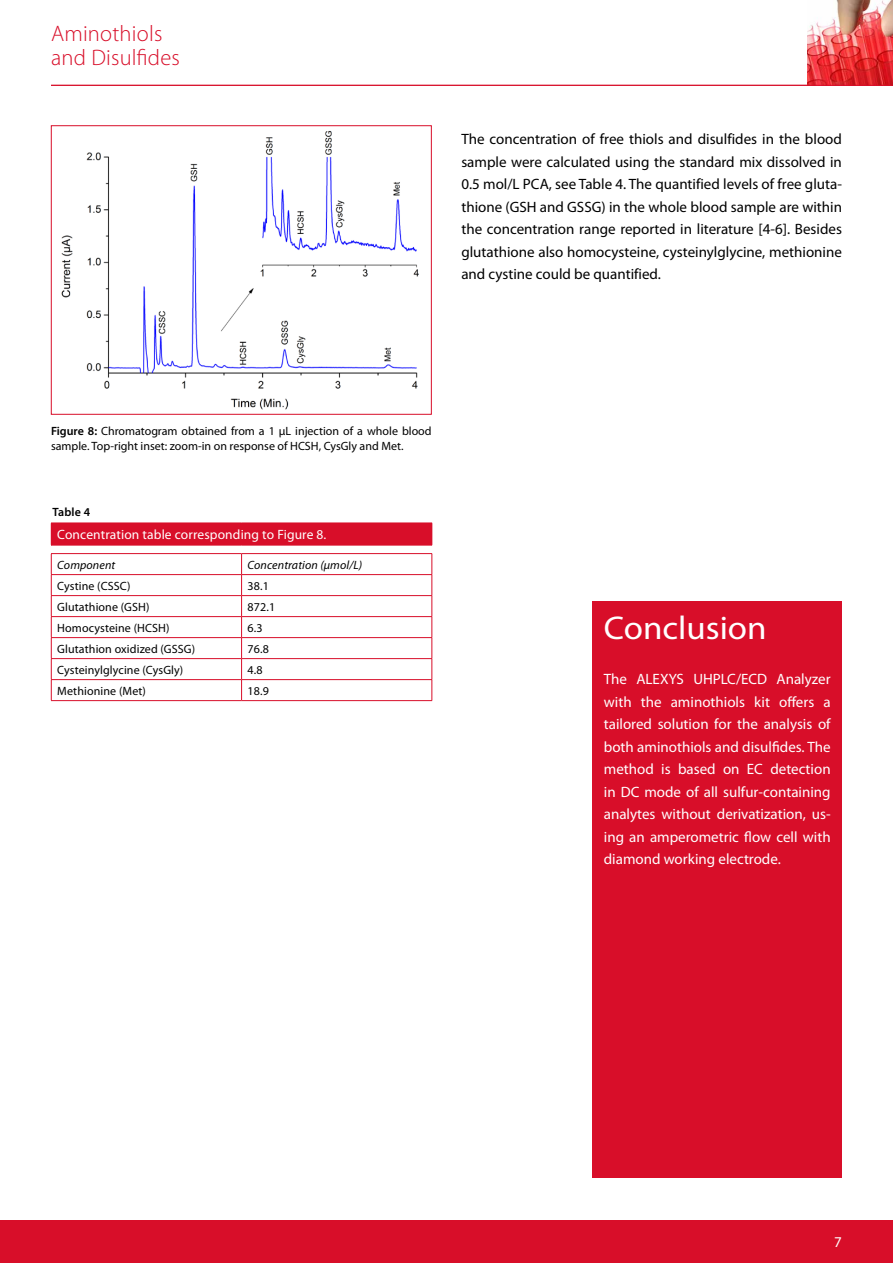
<style>
.page{position:relative;width:893px;height:1263px;background:#fff}
.page>*{position:absolute;margin:0;border:0;box-sizing:border-box;transform-origin:0 0}
.t1{font:33px "Myriad Pro";color:#fff;scale:1.06 1}
.t2{font:300 22.5px/24px "Myriad Pro";letter-spacing:.01em;color:#d80e29}
.t3{font:15px/22.5px "Myriad Pro";color:#000;text-align:justify}
.t4{font:15px/22.5px "Myriad Pro";color:#fff;text-align:justify}
.t5{font:13.5px "Myriad Pro";letter-spacing:.01em;color:#fff}
.t6{font:12px/15px "Myriad Pro";letter-spacing:.005em;color:#000}
.t7{font:italic 12px "Myriad Pro";letter-spacing:.01em;color:#000}
.t8{font:600 12px "Myriad Pro";letter-spacing:.01em;color:#000}
.s1{font-weight:600}
</style>
<div class="page">
<img style="left:807px;top:0;width:86px;height:85px">
<div style="left:0;top:1220px;width:893px;height:43px;background:#d80e29"></div>
<hr style="left:51px;top:85px;width:842px;height:1px;background:#d80e29">
<div style="left:592px;top:602px;width:250px;height:576px;background:#d80e29"></div>
<div style="left:51px;top:523px;width:381px;height:22px;background:#d80e29"></div>
<svg style="left:52px;top:554px;width:380px;height:146px"></svg>
<svg style="left:432px;top:523px;width:1px;height:22px"></svg>
<hr style="left:51px;top:545px;width:191px;height:1px;background:#d80e29">
<hr style="left:242px;top:545px;width:190px;height:1px;background:#d80e29">
<hr style="left:51px;top:553px;width:191px;height:1px;background:#d80e29">
<hr style="left:242px;top:553px;width:190px;height:1px;background:#d80e29">
<hr style="left:51px;top:574px;width:191px;height:1px;background:#d80e29">
<hr style="left:242px;top:574px;width:190px;height:1px;background:#d80e29">
<hr style="left:51px;top:595px;width:191px;height:1px;background:#d80e29">
<hr style="left:242px;top:595px;width:190px;height:1px;background:#d80e29">
<svg style="left:51px;top:554px;width:1px;height:146px"></svg>
<hr style="left:51px;top:616px;width:191px;height:1px;background:#d80e29">
<hr style="left:51px;top:637px;width:191px;height:1px;background:#d80e29">
<hr style="left:51px;top:658px;width:191px;height:1px;background:#d80e29">
<hr style="left:51px;top:679px;width:191px;height:1px;background:#d80e29">
<hr style="left:51px;top:700px;width:191px;height:1px;background:#d80e29">
<svg style="left:241px;top:554px;width:1px;height:146px"></svg>
<hr style="left:242px;top:616px;width:190px;height:1px;background:#d80e29">
<svg style="left:432px;top:554px;width:1px;height:146px"></svg>
<hr style="left:242px;top:637px;width:190px;height:1px;background:#d80e29">
<hr style="left:242px;top:658px;width:190px;height:1px;background:#d80e29">
<hr style="left:242px;top:679px;width:190px;height:1px;background:#d80e29">
<hr style="left:242px;top:700px;width:190px;height:1px;background:#d80e29">
<img style="left:61px;top:131px;width:358px;height:279px">
<div style="left:51px;top:125px;width:381px;height:290px;border:1px solid #d80e29"></div>
<h2 class="t2" style="left:51px;top:22px;width:130px">Aminothiols and Disulfides</h2>
<p class="t3" style="left:461px;top:128px;width:382px">The concentration of free thiols and disulfides in the blood sample were calculated using the standard mix dissolved in 0.5 mol/L PCA, see Table 4. The quantified levels of free gluta&shy;thione (GSH and GSSG) in the whole blood sample are within the concentration range reported in literature [4-6]. Besides glutathione also homocysteine, cysteinylglycine, methionine and cystine could be quantified.</p>
<p class="t6" style="left:51px;top:423px;width:382px"><span class="s1">Figure 8:</span> Chromatogram obtained from a 1 µL injection of a whole blood sample. Top-right inset: zoom-in on response of HCSH, CysGly and Met.</p>
<p class="t8" style="left:53px;top:505px;width:39px">Table 4</p>
<p class="t5" style="left:57px;top:527px;width:271px">Concentration table corresponding to Figure 8.</p>
<p class="t7" style="left:57px;top:558px;width:60px">Component</p>
<p class="t7" style="left:248px;top:558px;width:116px">Concentration (µmol/L)</p>
<p class="t6" style="left:57px;top:578px;width:75px">Cystine (CSSC)</p>
<p class="t6" style="left:248px;top:578px;width:23px">38.1</p>
<p class="t6" style="left:57px;top:599px;width:94px">Glutathione (GSH)</p>
<p class="t6" style="left:248px;top:599px;width:29px">872.1</p>
<p class="t6" style="left:57px;top:620px;width:114px">Homocysteine (HCSH)</p>
<p class="t6" style="left:248px;top:620px;width:17px">6.3</p>
<p class="t6" style="left:57px;top:641px;width:139px">Glutathion oxidized (GSSG)</p>
<p class="t6" style="left:248px;top:641px;width:23px">76.8</p>
<p class="t6" style="left:57px;top:662px;width:128px">Cysteinylglycine (CysGly)</p>
<p class="t6" style="left:248px;top:662px;width:17px">4.8</p>
<p class="t6" style="left:57px;top:683px;width:90px">Methionine (Met)</p>
<p class="t6" style="left:248px;top:683px;width:23px">18.9</p>
<h1 class="t1" style="left:604px;top:610px;width:155px">Conclusion</h1>
<p class="t4" style="left:604px;top:668px;width:228px">The ALEXYS UHPLC/ECD Analyzer with the aminothiols kit offers a tailored solution for the analysis of both aminothiols and disulfides. The method is based on EC detection in DC mode of all sulfur-containing analytes without derivatization, us&shy;ing an amperometric flow cell with diamond working electrode.</p>
<p class="t4" style="left:834px;top:1231px;width:9px">7</p>
</div>
